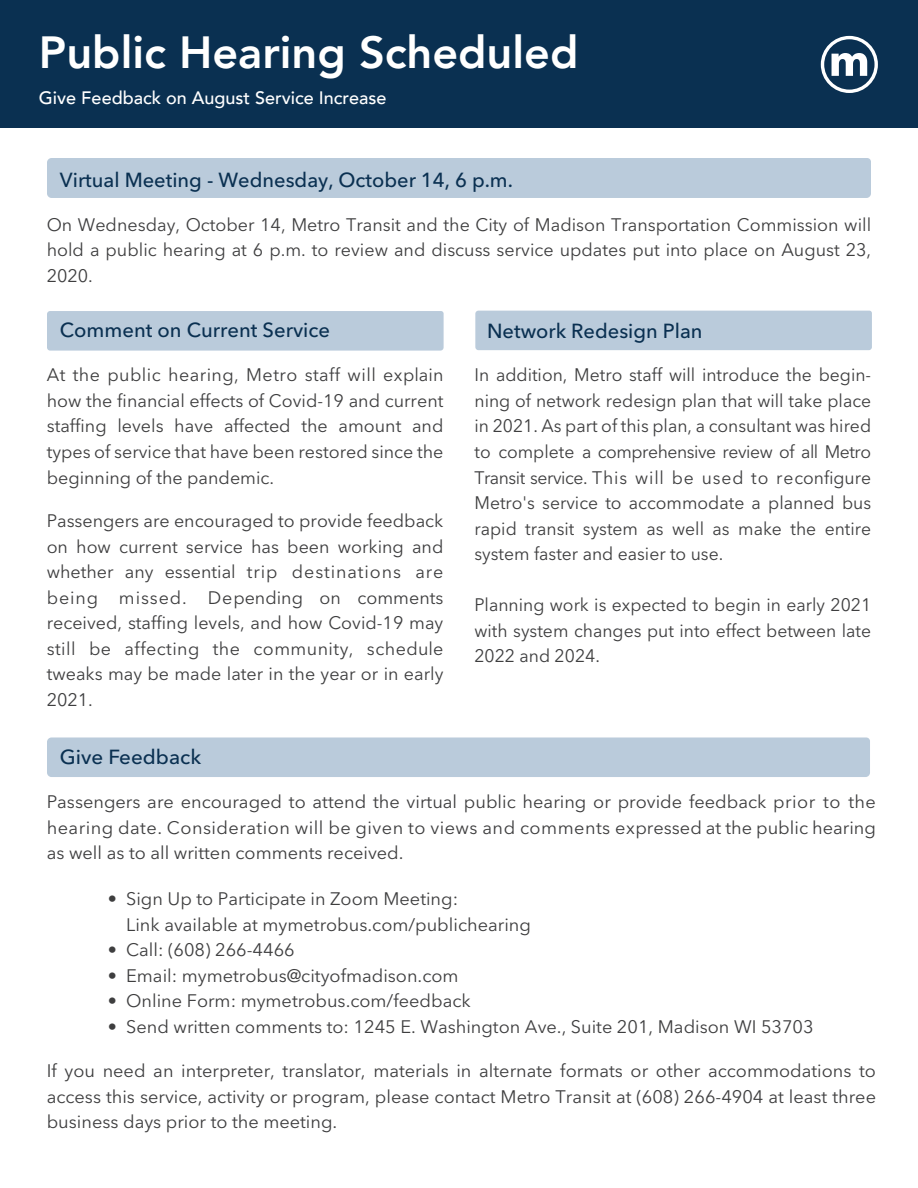
<style>
.page{position:relative;width:918px;height:1188px;background:#fff}
.page>*{position:absolute;margin:0;border:0;box-sizing:border-box;transform-origin:0 0}
.t1{font:800 45px "Avenir LT";color:#fff}
.t2{font:500 20.25px "Avenir Next";color:#0a3051}
.t3{font:18px/25.5px "Avenir Next";color:#3e3e3f;text-align:justify}
.t4{font:500 18px "Avenir LT";color:#fff}
</style>
<div class="page">
<div style="left:0;top:0;width:918px;height:127px;background:#0a3051"></div>
<div style="left:47px;top:158px;width:824px;height:40px;background:#bacbdb;border-radius:4px"></div>
<div style="left:47px;top:311px;width:397px;height:40px;background:#bacbdb;border-radius:3px"></div>
<div style="left:47px;top:737px;width:823px;height:40px;background:#bacbdb;border-radius:4px"></div>
<div style="left:475px;top:311px;width:397px;height:39px;background:#bacbdb;border-radius:3px"></div>
<svg style="left:821px;top:36px;width:57px;height:57px"></svg>
<h1 class="t1" style="left:39px;top:26px;width:541px">Public Hearing Scheduled</h1>
<p class="t4" style="left:39px;top:88px;width:349px">Give Feedback on August Service Increase</p>
<p class="t2" style="left:60px;top:163px;width:455px">Virtual Meeting - Wednesday, October 14, 6 p.m.</p>
<p class="t3" style="left:47px;top:211px;width:826px">On Wednesday, October 14, Metro Transit and the City of Madison Transportation Commission will hold a public hearing at 6 p.m. to review and discuss service updates put into place on August 23, 2020.</p>
<p class="t2" style="left:60px;top:313px;width:272px">Comment on Current Service</p>
<p class="t3" style="left:47px;top:362px;width:398px">At the public hearing, Metro staff will explain how the financial effects of Covid-19 and current staffing levels have affected the amount and types of service that have been restored since the beginning of the pandemic.</p>
<p class="t3" style="left:47px;top:507px;width:398px">Passengers are encouraged to provide feedback on how current service has been working and whether any essential trip destinations are being missed. Depending on comments received, staffing levels, and how Covid-19 may still be affecting the community, schedule tweaks may be made later in the year or in early 2021.</p>
<p class="t2" style="left:60px;top:740px;width:143px">Give Feedback</p>
<p class="t2" style="left:487px;top:313px;width:217px">Network Redesign Plan</p>
<p class="t3" style="left:474px;top:362px;width:398px">In addition, Metro staff will introduce the begin&shy;ning of network redesign plan that will take place in 2021. As part of this plan, a consultant was hired to complete a comprehensive review of all Metro Transit service. This will be used to reconfigure Metro's service to accommodate a planned bus rapid transit system as well as make the entire system faster and easier to use.</p>
<p class="t3" style="left:474px;top:591px;width:398px">Planning work is expected to begin in early 2021 with system changes put into effect between late 2022 and 2024.</p>
<p class="t3" style="left:47px;top:789px;width:831px">Passengers are encouraged to attend the virtual public hearing or provide feedback prior to the hearing date. Consideration will be given to views and comments expressed at the public hearing as well as to all written comments received.</p>
<p class="t3" style="left:126px;top:885px;width:406px;text-indent:-18px">• Sign Up to Participate in Zoom Meeting:<br>Link available at mymetrobus.com/publichearing</p>
<p class="t3" style="left:108px;top:936px;width:188px">• Call: (608) 266-4466</p>
<p class="t3" style="left:108px;top:962px;width:352px">• Email: mymetrobus@cityofmadison.com</p>
<p class="t3" style="left:108px;top:987px;width:364px">• Online Form: mymetrobus.com/feedback</p>
<p class="t3" style="left:108px;top:1013px;width:707px">• Send written comments to: 1245 E. Washington Ave., Suite 201, Madison WI 53703</p>
<p class="t3" style="left:47px;top:1057px;width:831px">If you need an interpreter, translator, materials in alternate formats or other accommodations to access this service, activity or program, please contact Metro Transit at (608) 266-4904 at least three business days prior to the meeting.</p>
</div>
